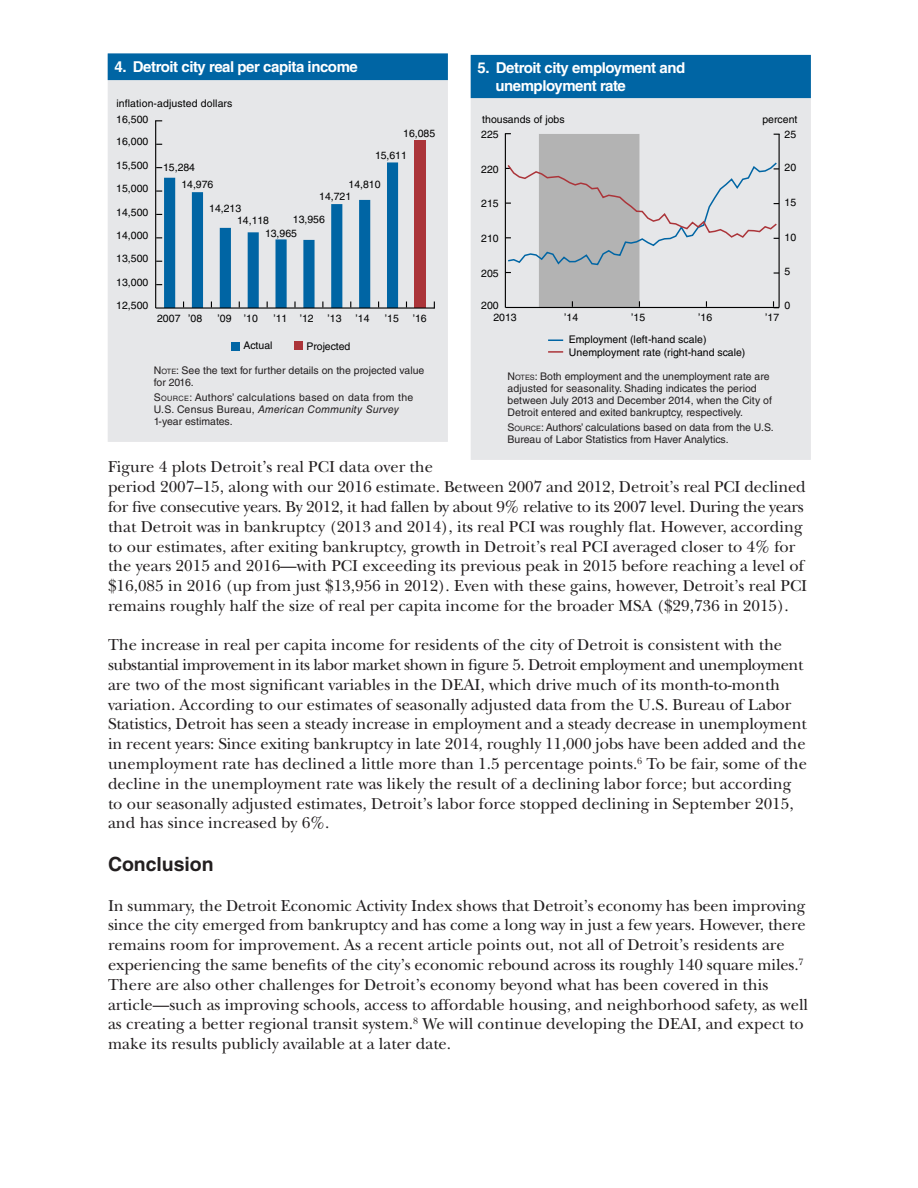
<style>
.page{position:relative;width:918px;height:1188px;background:#fff}
.page>*{position:absolute;margin:0;border:0;box-sizing:border-box;transform-origin:0 0}
.Subhead{font:700 19.5px "Helvetica LT Std";color:#231f20}
.CFL_body_text{font:16.5px/19.8px "New Baskerville Std";color:#231f20}
.figure_title{font:700 15px/18px "Helvetica LT Std";letter-spacing:-.03em;color:#fff}
.notes_and_sources{font:10.5px/12px "Helvetica LT Std";color:#231f20}
.t1{font:10.5px/17px "Helvetica LT Std";color:#000}
.notes_and_sources-2{font:10.5px/12px "Helvetica LT Std";letter-spacing:.03em;color:#231f20}
.s1{font-style:inherit}
.s2{font-size:7.35px}
.s3{font-style:italic}
</style>
<div class="page">
<div style="left:108px;top:54px;width:340px;height:388px;background:#e6e7e9"></div>
<div style="left:108px;top:54px;width:339px;height:25px;background:#0065a4"></div>
<div style="left:108px;top:53px;width:340px;height:27px;border:2px solid #0065a4"></div>
<div style="left:415px;top:140px;width:11px;height:168px;background:#ab3439"></div>
<hr style="left:155px;top:121px;width:1px;height:187px;background:#000">
<hr style="left:156px;top:307px;width:278px;height:2px;background:#000">
<svg style="left:156px;top:162px;width:242px;height:146px"></svg>
<div style="left:231px;top:342px;width:9px;height:9px;background:#0065a4"></div>
<div style="left:294px;top:341px;width:9px;height:9px;background:#ab3439"></div>
<div style="left:471px;top:56px;width:340px;height:404px;background:#e6e7e9"></div>
<div style="left:471px;top:56px;width:339px;height:41px;background:#0065a4"></div>
<div style="left:471px;top:55px;width:340px;height:43px;border:2px solid #0065a4"></div>
<svg style="left:505px;top:133px;width:275px;height:175px"></svg>
<svg style="left:548px;top:340px;width:15px;height:1px"></svg>
<svg style="left:548px;top:351px;width:15px;height:2px"></svg>
<p class="figure_title" style="left:114px;top:57px;width:245px">4. Detroit city real per capita income</p>
<p class="t1" style="left:116px;top:95px;width:118px">inflation-adjusted dollars</p>
<p class="t1" style="left:116px;top:111px;width:34px">16,500</p>
<p class="t1" style="left:116px;top:133px;width:34px">16,000</p>
<p class="t1" style="left:116px;top:157px;width:34px">15,500</p>
<p class="t1" style="left:116px;top:180px;width:34px">15,000</p>
<p class="t1" style="left:116px;top:203px;width:34px">14,500</p>
<p class="t1" style="left:116px;top:227px;width:34px">14,000</p>
<p class="t1" style="left:116px;top:250px;width:34px">13,500</p>
<p class="t1" style="left:116px;top:274px;width:34px">13,000</p>
<p class="t1" style="left:116px;top:297px;width:34px">12,500</p>
<p class="t1" style="left:403px;top:125px;width:33px">16,085</p>
<p class="t1" style="left:375px;top:147px;width:33px">15,611</p>
<p class="t1" style="left:181px;top:159px;width:33px;text-indent:-18px">15,284<br>14,976</p>
<p class="t1" style="left:209px;top:200px;width:33px">14,213</p>
<p class="t1" style="left:237px;top:212px;width:33px">14,118</p>
<p class="t1" style="left:265px;top:224px;width:33px">13,965</p>
<p class="t1" style="left:349px;top:175px;width:33px">14,810</p>
<p class="t1" style="left:319px;top:188px;width:33px">14,721</p>
<p class="t1" style="left:293px;top:211px;width:33px">13,956</p>
<p class="t1" style="left:157px;top:310px;width:47px">2007 ’08</p>
<p class="t1" style="left:218px;top:310px;width:42px">’09 ’10</p>
<p class="t1" style="left:273px;top:310px;width:42px">’11 ’12</p>
<p class="t1" style="left:328px;top:310px;width:16px">’13</p>
<p class="t1" style="left:355px;top:310px;width:16px">’14</p>
<p class="t1" style="left:385px;top:310px;width:16px">’15</p>
<p class="t1" style="left:413px;top:310px;width:16px">’16</p>
<p class="t1" style="left:243px;top:337px;width:31px">Actual</p>
<p class="t1" style="left:307px;top:337px;width:45px">Projected</p>
<p class="notes_and_sources" style="left:154px;top:364px;width:272px"><span class="s1">N</span><span class="s2">OTE</span><span class="s1">:</span> See the text for further details on the projected value for 2016.</p>
<p class="notes_and_sources-2" style="left:154px;top:391px;width:261px"><span class="s1">S</span><span class="s2">OURCE</span><span class="s1">:</span> Authors’ calculations based on data from the<br>U.S. Census Bureau, <span class="s3">American Community Survey<br></span>1-year estimates.</p>
<p class="figure_title" style="left:495px;top:59px;width:191px;text-indent:-18px">5. Detroit city employment and unemployment rate</p>
<p class="t1" style="left:482px;top:111px;width:84px">thousands of jobs</p>
<p class="t1" style="left:762px;top:111px;width:37px">percent</p>
<p class="t1" style="left:481px;top:126px;width:19px">225</p>
<p class="t1" style="left:785px;top:126px;width:13px">25</p>
<p class="t1" style="left:481px;top:160px;width:19px">220</p>
<p class="t1" style="left:785px;top:159px;width:13px">20</p>
<p class="t1" style="left:481px;top:195px;width:19px">215</p>
<p class="t1" style="left:785px;top:194px;width:13px">15</p>
<p class="t1" style="left:481px;top:230px;width:19px">210</p>
<p class="t1" style="left:785px;top:229px;width:13px">10</p>
<p class="t1" style="left:481px;top:265px;width:19px">205</p>
<p class="t1" style="left:785px;top:263px;width:7px">5</p>
<p class="t1" style="left:481px;top:297px;width:19px">200</p>
<p class="t1" style="left:785px;top:297px;width:7px">0</p>
<p class="t1" style="left:493px;top:309px;width:25px">2013</p>
<p class="t1" style="left:564px;top:309px;width:16px">’14</p>
<p class="t1" style="left:631px;top:309px;width:16px">’15</p>
<p class="t1" style="left:698px;top:309px;width:16px">’16</p>
<p class="t1" style="left:765px;top:309px;width:16px">’17</p>
<p class="t1" style="left:569px;top:333px;width:178px;line-height:13px">Employment (left-hand scale)<br>Unemployment rate (right-hand scale)</p>
<p class="notes_and_sources" style="left:508px;top:370px;width:266px"><span class="s1">N</span><span class="s2">OTES</span><span class="s1">:</span> Both employment and the unemployment rate are adjusted for seasonality. Shading indicates the period between July 2013 and December 2014, when the City of Detroit entered and exited bankruptcy, respectively.</p>
<p class="notes_and_sources" style="left:508px;top:421px;width:268px"><span class="s1">S</span><span class="s2">OURCE</span><span class="s1">:</span> Authors’ calculations based on data from the U.S.<br>Bureau of Labor Statistics from Haver Analytics.</p>
<p class="CFL_body_text" style="left:108px;top:457px;width:701px">Figure 4 plots Detroit’s real PCI data over the<br>period 2007–15, along with our 2016 estimate. Between 2007 and 2012, Detroit’s real PCI declined for five consecutive years. By 2012, it had fallen by about 9% relative to its 2007 level. During the years that Detroit was in bankruptcy (2013 and 2014), its real PCI was roughly flat. However, according to our estimates, after exiting bankruptcy, growth in Detroit’s real PCI averaged closer to 4% for the years 2015 and 2016—with PCI exceeding its previous peak in 2015 before reaching a level of $16,085 in 2016 (up from just $13,956 in 2012). Even with these gains, however, Detroit’s real PCI remains roughly half the size of real per capita income for the broader MSA ($29,736 in 2015).</p>
<p class="CFL_body_text" style="left:108px;top:635px;width:701px">The increase in real per capita income for residents of the city of Detroit is consistent with the substantial improvement in its labor market shown in figure 5. Detroit employment and unemployment are two of the most significant variables in the DEAI, which drive much of its month-to-month variation. According to our estimates of seasonally adjusted data from the U.S. Bureau of Labor Statistics, Detroit has seen a steady increase in employment and a steady decrease in unemployment in recent years: Since exiting bankruptcy in late 2014, roughly 11,000 jobs have been added and the unemployment rate has declined a little more than 1.5 percentage points.<sup>6</sup> To be fair, some of the decline in the unemployment rate was likely the result of a declining labor force; but according to our seasonally adjusted estimates, Detroit’s labor force stopped declining in September 2015, and has since increased by 6%.</p>
<p class="Subhead" style="left:108px;top:853px;width:107px">Conclusion</p>
<p class="CFL_body_text" style="left:108px;top:896px;width:702px">In summary, the Detroit Economic Activity Index shows that Detroit’s economy has been improving since the city emerged from bankruptcy and has come a long way in just a few years. However, there remains room for improvement. As a recent article points out, not all of Detroit’s residents are experiencing the same benefits of the city’s economic rebound across its roughly 140 square miles.<sup>7<br></sup>There are also other challenges for Detroit’s economy beyond what has been covered in this article—such as improving schools, access to affordable housing, and neighborhood safety, as well as creating a better regional transit system.<sup>8</sup> We will continue developing the DEAI, and expect to make its results publicly available at a later date.</p>
</div>
